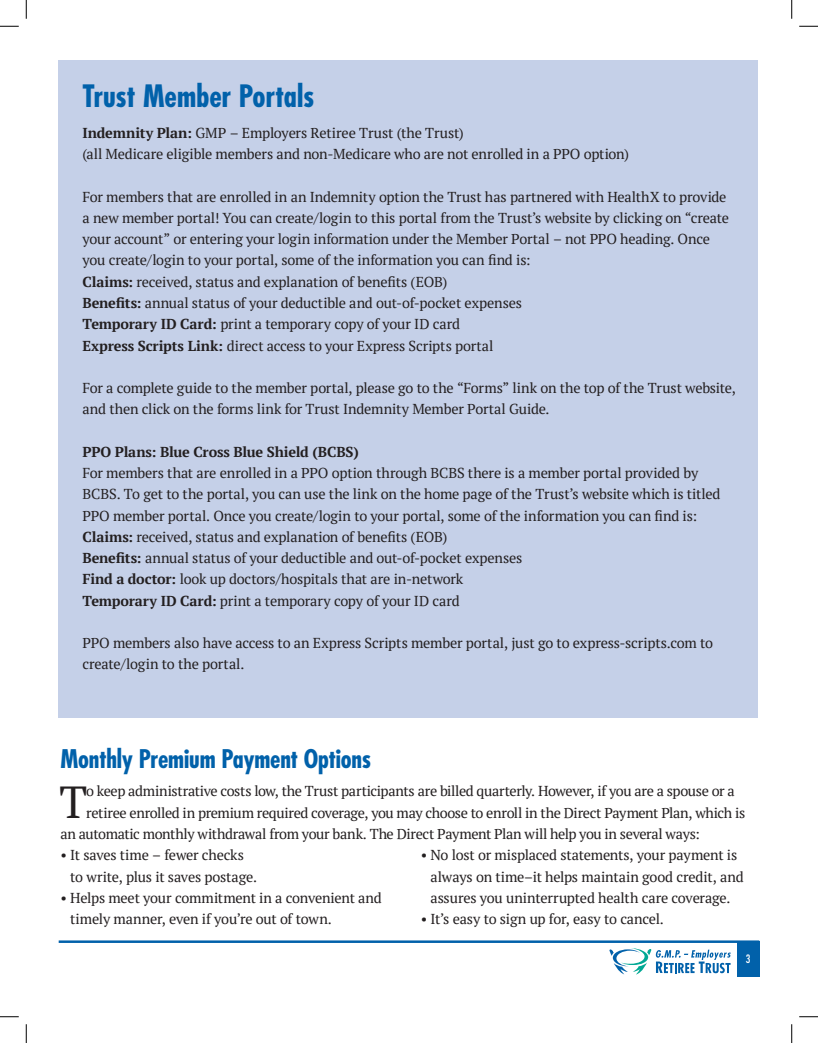
<style>
.page{position:relative;width:818px;height:1043px;background:#fff}
.page>*{position:absolute;margin:0;border:0;box-sizing:border-box;transform-origin:0 0}
.First_Paragraph{font:44.75px "PT Serif";color:#231f20}
._22Pt_Blue_Header{font:700 condensed 30px "Futura";letter-spacing:-.005em;color:#0161aa}
.Body_Copy{font:700 condensed 25px "Futura";letter-spacing:-.01em;color:#0161aa}
.Body_Copy-2{font:14.38px/21.2px "PT Serif";letter-spacing:-.015em;color:#231f20}
.First_Paragraph-2{font:14.38px "PT Serif";letter-spacing:-.025em;color:#231f20}
.Body_Copy-3{font:700 14.38px "PT Serif";letter-spacing:-.015em;color:#231f20}
.t1{font:condensed 11.25px "Futura";color:#fff}
.s1{font-weight:700}
</style>
<div class="page">
<hr style="left:59px;top:940px;width:700px;height:2px;background:#0161aa">
<svg style="left:609px;top:948px;width:121px;height:26px"></svg>
<div style="left:737px;top:941px;width:22px;height:35px;background:#0161aa"></div>
<div style="left:59px;top:60px;width:699px;height:657px;background:#c5d0e8"></div>
<svg style="left:0;top:25px;width:19px;height:2px"></svg>
<svg style="left:799px;top:25px;width:19px;height:2px"></svg>
<svg style="left:0;top:1016px;width:19px;height:1px"></svg>
<svg style="left:799px;top:1016px;width:19px;height:1px"></svg>
<svg style="left:25px;top:0;width:2px;height:19px"></svg>
<svg style="left:25px;top:1024px;width:2px;height:18px"></svg>
<svg style="left:791px;top:0;width:1px;height:19px"></svg>
<svg style="left:791px;top:1024px;width:1px;height:18px"></svg>
<p class="_22Pt_Blue_Header" style="left:82px;top:76px;width:233px">Trust Member Portals</p>
<p class="Body_Copy-2" style="left:82px;top:122px;width:383px"><span class="s1">Indemnity Plan:</span> GMP – Employers Retiree Trust (the Trust)</p>
<p class="Body_Copy-2" style="left:82px;top:143px;width:548px">(all Medicare eligible members and non-Medicare who are not enrolled in a PPO option)</p>
<p class="Body_Copy-2" style="left:82px;top:186px;width:648px">For members that are enrolled in an Indemnity option the Trust has partnered with HealthX to provide a new member portal! You can create/login to this portal from the Trust’s website by clicking on “create your account” or entering your login information under the Member Portal – not PPO heading. Once you create/login to your portal, some of the information you can find is:</p>
<p class="Body_Copy-2" style="left:82px;top:271px;width:366px"><span class="s1">Claims:</span> received, status and explanation of benefits (EOB)</p>
<p class="Body_Copy-2" style="left:82px;top:292px;width:441px"><span class="s1">Benefits:</span> annual status of your deductible and out-of-pocket expenses</p>
<p class="Body_Copy-2" style="left:82px;top:313px;width:379px"><span class="s1">Temporary ID Card:</span> print a temporary copy of your ID card</p>
<p class="Body_Copy-2" style="left:82px;top:334px;width:412px"><span class="s1">Express Scripts Link:</span> direct access to your Express Scripts portal</p>
<p class="Body_Copy-2" style="left:82px;top:377px;width:654px">For a complete guide to the member portal, please go to the “Forms” link on the top of the Trust website, and then click on the forms link for Trust Indemnity Member Portal Guide.</p>
<p class="Body_Copy-3" style="left:82px;top:442px;width:278px">PPO Plans: Blue Cross Blue Shield (BCBS)</p>
<p class="Body_Copy-2" style="left:82px;top:462px;width:639px">For members that are enrolled in a PPO option through BCBS there is a member portal provided by<br>BCBS. To get to the portal, you can use the link on the home page of the Trust’s website which is titled<br>PPO member portal. Once you create/login to your portal, some of the information you can find is:</p>
<p class="Body_Copy-2" style="left:82px;top:526px;width:366px"><span class="s1">Claims:</span> received, status and explanation of benefits (EOB)</p>
<p class="Body_Copy-2" style="left:82px;top:547px;width:441px"><span class="s1">Benefits:</span> annual status of your deductible and out-of-pocket expenses</p>
<p class="Body_Copy-2" style="left:82px;top:568px;width:382px"><span class="s1">Find a doctor:</span> look up doctors/hospitals that are in-network</p>
<p class="Body_Copy-2" style="left:82px;top:589px;width:378px"><span class="s1">Temporary ID Card:</span> print a temporary copy of your ID card</p>
<p class="Body_Copy-2" style="left:82px;top:632px;width:632px">PPO members also have access to an Express Scripts member portal, just go to express-scripts.com to create/login to the portal.</p>
<p class="Body_Copy" style="left:60px;top:742px;width:312px">Monthly Premium Payment Options</p>
<p class="First_Paragraph" style="left:60px;top:773px;width:29px">T</p>
<p class="First_Paragraph-2" style="left:86px;top:782px;width:650px">o keep administrative costs low, the Trust participants are billed quarterly. However, if you are a spouse or a</p>
<p class="First_Paragraph-2" style="left:86px;top:803px;width:660px">retiree enrolled in premium required coverage, you may choose to enroll in the Direct Payment Plan, which is</p>
<p class="First_Paragraph-2" style="left:60px;top:824px;width:640px">an automatic monthly withdrawal from your bank. The Direct Payment Plan will help you in several ways:</p>
<p class="Body_Copy-2" style="left:70px;top:844px;width:188px;text-indent:-10px">• It saves time – fewer checks to write, plus it saves postage.</p>
<p class="Body_Copy-2" style="left:70px;top:886px;width:313px;text-indent:-10px">• Helps meet your commitment in a convenient and timely manner, even if you’re out of town.</p>
<p class="Body_Copy-2" style="left:430px;top:844px;width:315px;text-indent:-10px">• No lost or misplaced statements, your payment is always on time–it helps maintain good credit, and assures you uninterrupted health care coverage.</p>
<p class="Body_Copy-2" style="left:420px;top:908px;width:245px">• It’s easy to sign up for, easy to cancel.</p>
<p class="t1" style="left:746px;top:952px;width:6px">3</p>
</div>
